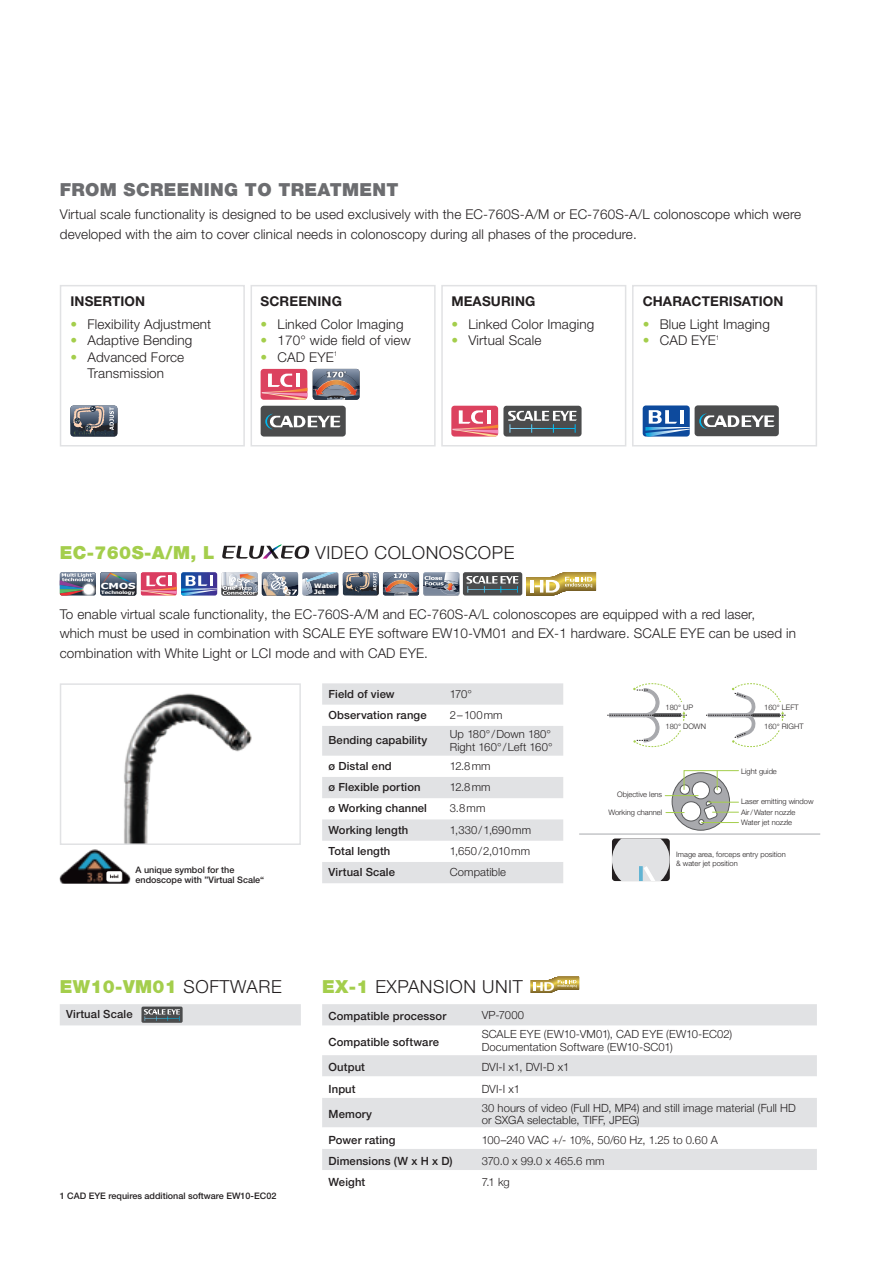
<style>
.page{position:relative;width:885px;height:1263px;background:#fff}
.page>*{position:absolute;margin:0;border:0;box-sizing:border-box;transform-origin:0 0}
.t1{font:300 18px "Helvetica Neue LT Pro";letter-spacing:.03em;color:#231f20}
.t2{font:900 18px "Helvetica Neue LT Pro";letter-spacing:.02em;color:#a4ce4c}
.t3{font:900 18px "Helvetica Neue LT Pro";letter-spacing:.02em;color:#6c6d70}
.t4{font:300 13.5px/19.5px "Helvetica Neue LT Pro";letter-spacing:.01em;color:#231f20}
.t5{font:700 13.5px "Helvetica Neue LT Pro";letter-spacing:.01em;color:#231f20}
.t6{font:300 11.25px/12.8px "Helvetica Neue LT Pro";letter-spacing:.01em;color:#231f20}
.t7{font:500 11.25px "Helvetica Neue LT Pro";letter-spacing:.01em;color:#231f20}
.t8{font:300 11.25px/12.8px "Helvetica Neue";letter-spacing:.01em;color:#231f20}
.t9{font:500 11.25px "Helvetica Neue";letter-spacing:.01em;color:#231f20}
.t10{font:300 11.25px "Helvetica Neue";letter-spacing:-.015em;color:#231f20}
.t11{font:500 9px/10.5px "Helvetica Neue LT Pro";color:#231f20}
.t12{font:700 8.4px "Tahoma";color:#fff;scale:1.4 1}
.t13{font:300 7.5px "Helvetica Neue";color:#231f20}
.t14{font:300 7.5px/9px "Helvetica Neue LT Pro";color:#231f20}
.t15{font:700 6.15px/5.6px "Tahoma";color:#fff;scale:1.2 1}
.t16{font:700 4.5px "Tahoma";color:#fff;scale:1.3 1}
.s1{color:#a4ce4c}
.s2{font-weight:300;color:#231f20}
.s3{font-weight:900;color:#a4ce4c}
</style>
<div class="page">
<div style="left:463px;top:572px;width:59px;height:23px;background:#4b4c4d;border-radius:2px"></div>
<svg style="left:466px;top:576px;width:52px;height:17px"></svg>
<svg style="left:322px;top:683px;width:241px;height:200px;fill:#e1e2e4"></svg>
<img style="left:124px;top:693px;width:128px;height:149px">
<div style="left:60px;top:683px;width:241px;height:162px;border:2px solid #e1e2e4"></div>
<svg style="left:526px;top:572px;width:70px;height:23px"></svg>
<img style="left:60px;top:572px;width:400px;height:24px">
<svg style="left:672px;top:773px;width:57px;height:57px"></svg>
<hr style="left:579px;top:833px;width:241px;height:1px;background:#a8a9ad">
<svg style="left:607px;top:683px;width:79px;height:64px"></svg>
<div style="left:664px;top:702px;width:38px;height:9px;background:#fff"></div>
<div style="left:664px;top:721px;width:44px;height:9px;background:#fff"></div>
<svg style="left:706px;top:683px;width:79px;height:64px"></svg>
<div style="left:763px;top:702px;width:38px;height:9px;background:#fff"></div>
<div style="left:763px;top:721px;width:43px;height:9px;background:#fff"></div>
<svg style="left:612px;top:838px;width:57px;height:43px;background:#cdd0d2"></svg>
<svg style="left:665px;top:770px;width:74px;height:55px"></svg>
<hr style="left:708px;top:802px;width:30px;height:1px;background:#a4ce4c">
<div style="left:322px;top:1004px;width:494px;height:22px;background:#e1e2e4"></div>
<div style="left:322px;top:1055px;width:494px;height:21px;background:#e1e2e4"></div>
<svg style="left:322px;top:1098px;width:494px;height:72px;fill:#e1e2e4"></svg>
<svg style="left:60px;top:1004px;width:241px;height:21px;background:#d0d2d4"></svg>
<img style="left:59px;top:849px;width:72px;height:34px">
<svg style="left:222px;top:544px;width:88px;height:15px"></svg>
<svg style="left:530px;top:977px;width:49px;height:16px"></svg>
<div style="left:60px;top:285px;width:185px;height:161px;border:2px solid #e1e2e4"></div>
<svg style="left:70px;top:406px;width:47px;height:30px"></svg>
<div style="left:250px;top:285px;width:185px;height:161px;border:2px solid #e1e2e4"></div>
<div style="left:260px;top:406px;width:86px;height:30px;background:#4b4c4d;border-radius:3px"></div>
<svg style="left:265px;top:414px;width:76px;height:15px"></svg>
<div style="left:260px;top:369px;width:47px;height:31px;background:#dc425f;border-radius:3px"></div>
<svg style="left:261px;top:374px;width:46px;height:26px"></svg>
<svg style="left:313px;top:369px;width:47px;height:31px"></svg>
<div style="left:441px;top:285px;width:185px;height:161px;border:2px solid #e1e2e4"></div>
<div style="left:503px;top:406px;width:78px;height:30px;background:#4b4c4d;border-radius:3px"></div>
<svg style="left:508px;top:411px;width:69px;height:22px"></svg>
<div style="left:451px;top:406px;width:47px;height:30px;background:#dc425f;border-radius:3px"></div>
<svg style="left:452px;top:410px;width:46px;height:26px"></svg>
<div style="left:632px;top:285px;width:185px;height:161px;border:2px solid #e1e2e4"></div>
<div style="left:694px;top:405px;width:84px;height:31px;background:#4b4c4d;border-radius:3px"></div>
<svg style="left:699px;top:413px;width:75px;height:16px"></svg>
<div style="left:642px;top:405px;width:47px;height:31px;background:#0d4a9d;border-radius:3px"></div>
<svg style="left:645px;top:410px;width:44px;height:26px"></svg>
<div style="left:106px;top:871px;width:16px;height:10px;background:#fff;border-radius:2px"></div>
<svg style="left:110px;top:875px;width:8px;height:3px"></svg>
<h1 class="t3" style="left:60px;top:178px;width:340px">FROM SCREENING TO TREATMENT</h1>
<p class="t4" style="left:60px;top:205px;width:742px">Virtual scale functionality is designed to be used exclusively with the EC-760S-A/M or EC-760S-A/L colonoscope which were developed with the aim to cover clinical needs in colonoscopy during all phases of the procedure.</p>
<p class="t5" style="left:70px;top:293px;width:76px">INSERTION</p>
<p class="t4" style="left:70px;top:314px;width:142px"><span class="s1">•</span> Flexibility Adjustment</p>
<p class="t4" style="left:70px;top:330px;width:123px"><span class="s1">•</span> Adaptive Bending</p>
<p class="t4" style="left:70px;top:348px;width:115px;line-height:16.5px;text-align:center"><span class="s1">•</span> Advanced Force<br>Transmission</p>
<p class="t5" style="left:260px;top:293px;width:83px">SCREENING</p>
<p class="t4" style="left:260px;top:314px;width:144px"><span class="s1">•</span> Linked Color Imaging</p>
<p class="t4" style="left:260px;top:330px;width:152px"><span class="s1">•</span> 170° wide field of view</p>
<p class="t4" style="left:260px;top:347px;width:78px"><span class="s1">•</span> CAD EYE<sup>1</sup></p>
<p class="t5" style="left:451px;top:293px;width:86px">MEASURING</p>
<p class="t4" style="left:451px;top:314px;width:144px"><span class="s1">•</span> Linked Color Imaging</p>
<p class="t4" style="left:451px;top:330px;width:91px"><span class="s1">•</span> Virtual Scale</p>
<p class="t5" style="left:642px;top:293px;width:142px">CHARACTERISATION</p>
<p class="t4" style="left:642px;top:314px;width:129px"><span class="s1">•</span> Blue Light Imaging</p>
<p class="t4" style="left:642px;top:330px;width:78px"><span class="s1">•</span> CAD EYE<sup>1</sup></p>
<h1 class="t2" style="left:60px;top:541px;width:156px">EC-760S-A/M, L</h1>
<h1 class="t1" style="left:315px;top:541px;width:201px">VIDEO COLONOSCOPE</h1>
<p class="t12" style="left:101px;top:580px;width:26px">CMOS</p>
<p class="t16" style="left:101px;top:589px;width:27px">Technology</p>
<p class="t15" style="left:314px;top:583px;width:20px">Water<br>Jet</p>
<p class="t4" style="left:60px;top:604px;width:737px">To enable virtual scale functionality, the EC-760S-A/M and EC-760S-A/L colonoscopes are equipped with a red laser,<br>which must be used in combination with SCALE EYE software EW10-VM01 and EX-1 hardware. SCALE EYE can be used in combination with White Light or LCI mode and with CAD EYE.</p>
<p class="t11" style="left:135px;top:864px;width:130px">A unique symbol for the endoscope with ”Virtual Scale“</p>
<p class="t7" style="left:328px;top:687px;width:68px">Field of view</p>
<p class="t6" style="left:450px;top:687px;width:24px">170°</p>
<p class="t7" style="left:328px;top:708px;width:100px">Observation range</p>
<p class="t6" style="left:450px;top:708px;width:54px">2–100mm</p>
<p class="t7" style="left:328px;top:734px;width:100px">Bending capability</p>
<p class="t6" style="left:450px;top:727px;width:104px">Up 180°/Down 180°<br>Right 160°/Left 160°</p>
<p class="t7" style="left:328px;top:759px;width:65px">ø Distal end</p>
<p class="t6" style="left:450px;top:759px;width:42px">12.8mm</p>
<p class="t7" style="left:328px;top:780px;width:94px">ø Flexible portion</p>
<p class="t6" style="left:450px;top:780px;width:42px">12.8mm</p>
<p class="t7" style="left:328px;top:802px;width:100px">ø Working channel</p>
<p class="t6" style="left:450px;top:802px;width:37px">3.8mm</p>
<p class="t7" style="left:328px;top:823px;width:81px">Working length</p>
<p class="t6" style="left:450px;top:823px;width:83px">1,330/1,690mm</p>
<p class="t7" style="left:328px;top:844px;width:63px">Total length</p>
<p class="t6" style="left:450px;top:844px;width:82px">1,650/2,010mm</p>
<p class="t7" style="left:328px;top:865px;width:68px">Virtual Scale</p>
<p class="t6" style="left:450px;top:865px;width:58px">Compatible</p>
<h1 class="t2" style="left:60px;top:976px;width:223px">EW10-VM01 <span class="s2">SOFTWARE</span></h1>
<h1 class="t1" style="left:322px;top:975px;width:202px"><span class="s3">EX-1</span> EXPANSION UNIT</h1>
<p class="t13" style="left:665px;top:701px;width:29px">180° UP</p>
<p class="t13" style="left:665px;top:720px;width:42px">180° DOWN</p>
<p class="t13" style="left:617px;top:788px;width:47px">Objective lens</p>
<p class="t13" style="left:608px;top:806px;width:55px">Working channel</p>
<p class="t13" style="left:764px;top:701px;width:36px">160° LEFT</p>
<p class="t13" style="left:764px;top:720px;width:41px">160° RIGHT</p>
<p class="t13" style="left:741px;top:765px;width:37px">Light guide</p>
<p class="t13" style="left:741px;top:795px;width:74px">Laser emitting window</p>
<p class="t13" style="left:741px;top:806px;width:56px">Air/Water nozzle</p>
<p class="t13" style="left:741px;top:816px;width:52px">Water jet nozzle</p>
<p class="t14" style="left:676px;top:850px;width:111px">Image area, forceps entry position &amp; water jet position</p>
<p class="t7" style="left:66px;top:1008px;width:68px">Virtual Scale</p>
<p class="t11" style="left:60px;top:1191px;width:218px">1 CAD EYE requires additional software EW10-EC02</p>
<p class="t9" style="left:328px;top:1007px;width:119px">Compatible processor</p>
<p class="t6" style="left:481px;top:1008px;width:44px">VP-7000</p>
<p class="t9" style="left:328px;top:1033px;width:112px">Compatible software</p>
<p class="t6" style="left:481px;top:1027px;width:252px">SCALE EYE (EW10-VM01), CAD EYE (EW10-EC02)<br>Documentation Software (EW10-SC01)</p>
<p class="t9" style="left:328px;top:1058px;width:38px">Output</p>
<p class="t10" style="left:481px;top:1058px;width:89px">DVI-I x1, DVI-D x1</p>
<p class="t9" style="left:328px;top:1079px;width:29px">Input</p>
<p class="t8" style="left:481px;top:1081px;width:40px">DVI-I x1</p>
<p class="t9" style="left:328px;top:1105px;width:45px">Memory</p>
<p class="t8" style="left:481px;top:1100px;width:316px">30 hours of video (Full HD, MP4) and still image material (Full HD or SXGA selectable, TIFF, JPEG)</p>
<p class="t9" style="left:328px;top:1130px;width:68px">Power rating</p>
<p class="t10" style="left:481px;top:1130px;width:238px">100–240 VAC +/- 10%, 50/60 Hz, 1.25 to 0.60 A</p>
<p class="t9" style="left:328px;top:1152px;width:126px">Dimensions (W x H x D)</p>
<p class="t8" style="left:481px;top:1153px;width:124px">370.0 x 99.0 x 465.6 mm</p>
<p class="t9" style="left:328px;top:1173px;width:38px">Weight</p>
<p class="t8" style="left:481px;top:1175px;width:30px">7.1 kg</p>
</div>
